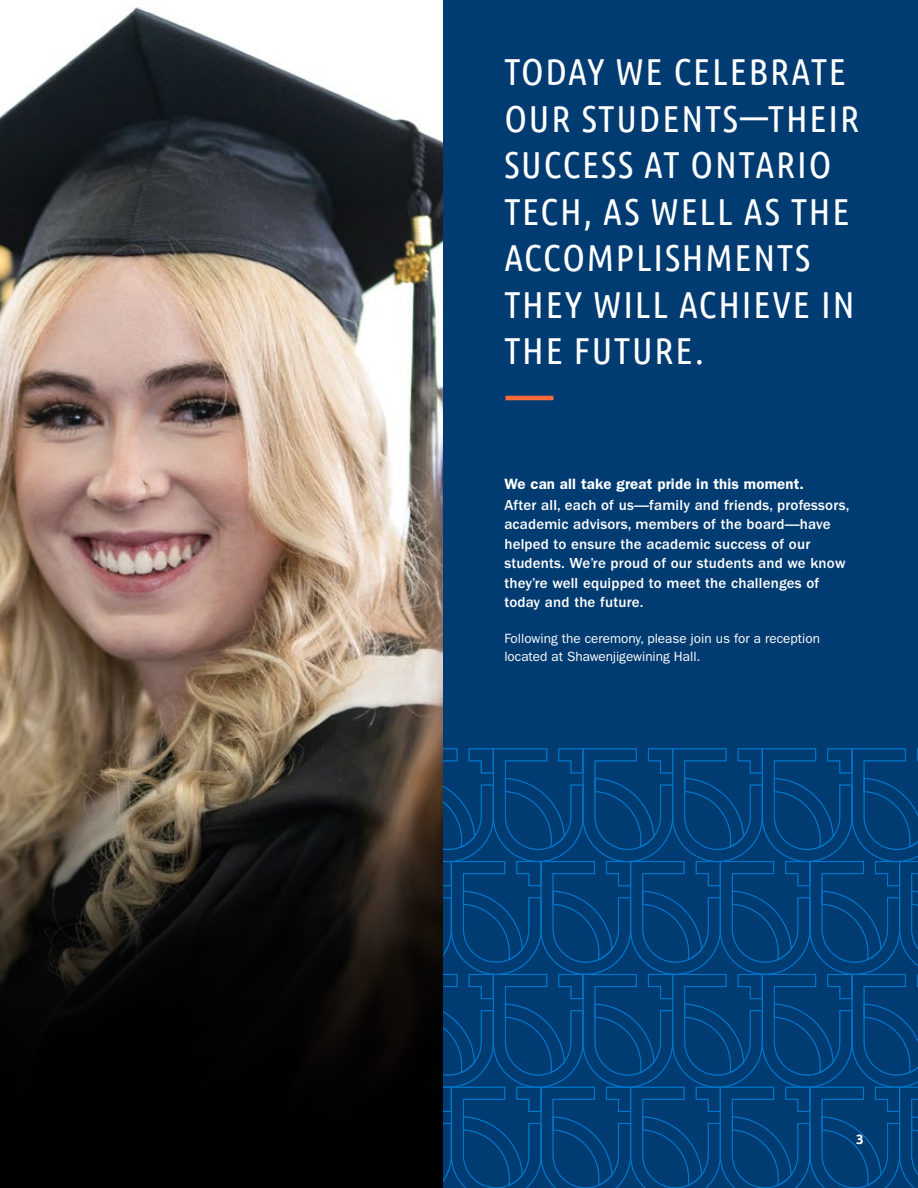
<style>
.page{position:relative;width:918px;height:1188px;background:#fff}
.page>*{position:absolute;margin:0;border:0;box-sizing:border-box;transform-origin:0 0}
.t1{font:37.5px/46.5px "Ubuntu Condensed";letter-spacing:.05em;color:#fff}
.t2{font:500 15px/19.5px "ITC Franklin Gothic Std";letter-spacing:.01em;color:#fff}
.t3{font:600 15px "ITC Franklin Gothic Std";letter-spacing:.01em;color:#fff}
.t4{font:13.5px/18px "ITC Franklin Gothic Std";color:#fff}
.t5{font:700 13.5px "Ubuntu";color:#fff}
</style>
<div class="page">
<img style="left:0;top:7px;width:443px;height:786px">
<svg style="left:0;top:793px;width:443px;height:395px;background:#15120f"></svg>
<div style="left:443px;top:0;width:475px;height:1188px;background:#003b71"></div>
<hr style="left:506px;top:396px;width:47px;height:4px;background:#ff6c37">
<svg style="left:443px;top:748px;width:475px;height:440px"></svg>
<h1 class="t1" style="left:504px;top:47px;width:357px">TODAY WE CELEBRATE<br>OUR STUDENTS—THEIR<br>SUCCESS AT ONTARIO<br>TECH, AS WELL AS THE<br>ACCOMPLISHMENTS<br>THEY WILL ACHIEVE IN<br>THE FUTURE.</h1>
<p class="t3" style="left:504px;top:475px;width:301px">We can all take great pride in this moment.</p>
<p class="t2" style="left:504px;top:495px;width:347px">After all, each of us—family and friends, professors, academic advisors, members of the board—have helped to ensure the academic success of our students. We’re proud of our students and we know they’re well equipped to meet the challenges of today and the future.</p>
<p class="t4" style="left:504px;top:630px;width:317px">Following the ceremony, please join us for a reception located at Shawenjigewining Hall.</p>
<p class="t5" style="left:856px;top:1131px;width:9px">3</p>
</div>
